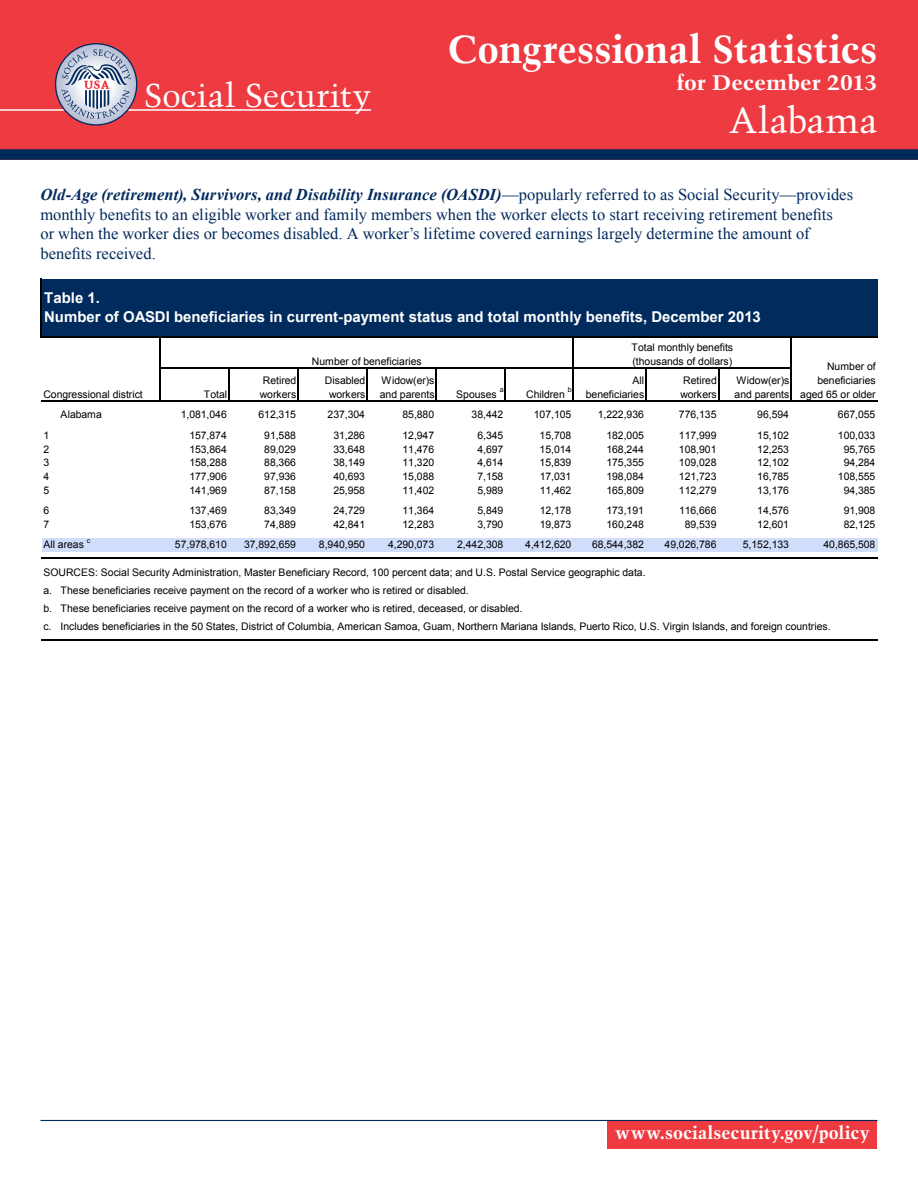
<style>
.page{position:relative;width:918px;height:1188px;background:#fff}
.page>*{position:absolute;margin:0;border:0;box-sizing:border-box;transform-origin:0 0}
.Front_Page_Title{font:700 39px "Trump Mediaeval";color:#fff}
.State_Name{font:36px "Trump Mediaeval";color:#fff}
.t1{font:33px "Trump Mediaeval";letter-spacing:-.005em;color:#fff}
.Front_Page_Date{font:700 21px "Trump Mediaeval";letter-spacing:-.005em;color:#fff;scale:1.1 1}
.t2{font:700 18px "Trump Mediaeval";letter-spacing:.005em;color:#fff}
.t3{font:16.5px/19.5px "Times New Roman";color:#00295c}
.t4{font:700 15px/19.2px "Arial";color:#fff}
.t5{font:10.5px/13.6px "Arial";letter-spacing:-.005em;color:#000}
.t6{font:7.05px "Arial";color:#000}
.s1{font-weight:700;font-style:italic}
</style>
<div class="page">
<div style="left:0;top:0;width:918px;height:160px;background:#ee3a41"></div>
<div style="left:0;top:149px;width:918px;height:11px;background:#00295c"></div>
<hr style="left:0;top:109px;width:371px;height:2px;background:#fff">
<div style="left:608px;top:1121px;width:270px;height:28px;background:#ee3a41"></div>
<hr style="left:40px;top:1120px;width:838px;height:1px;background:#00295c">
<svg style="left:56px;top:44px;width:81px;height:81px"></svg>
<div style="left:55px;top:43px;width:82px;height:83px;border:1px solid #00295c;border-radius:50%"></div>
<svg style="left:62px;top:49px;width:69px;height:70px;background:#afadc0"></svg>
<div style="left:42px;top:279px;width:836px;height:59px;background:#002b5c"></div>
<div style="left:42px;top:538px;width:836px;height:14px;background:#d1defb"></div>
<hr style="left:41px;top:278px;width:1px;height:60px;background:#000">
<hr style="left:159px;top:338px;width:2px;height:64px;background:#000">
<hr style="left:573px;top:338px;width:1px;height:64px;background:#000">
<hr style="left:790px;top:338px;width:2px;height:64px;background:#000">
<hr style="left:228px;top:369px;width:2px;height:33px;background:#000">
<hr style="left:297px;top:369px;width:2px;height:33px;background:#000">
<hr style="left:366px;top:369px;width:2px;height:33px;background:#000">
<hr style="left:436px;top:369px;width:1px;height:33px;background:#000">
<hr style="left:505px;top:369px;width:1px;height:33px;background:#000">
<hr style="left:645px;top:369px;width:2px;height:33px;background:#000">
<hr style="left:718px;top:369px;width:1px;height:33px;background:#000">
<hr style="left:42px;top:337px;width:836px;height:1px;background:#000">
<hr style="left:161px;top:367px;width:631px;height:2px;background:#000">
<hr style="left:41px;top:400px;width:837px;height:2px;background:#000">
<hr style="left:41px;top:558px;width:837px;height:1px;background:#000">
<hr style="left:41px;top:640px;width:837px;height:1px;background:#000">
<h3 class="t1" style="left:144px;top:75px;width:228px">Social Security</h3>
<p class="Front_Page_Title" style="left:447px;top:24px;width:432px">Congressional Statistics</p>
<p class="Front_Page_Date" style="left:677px;top:69px;width:184px">for December 2013</p>
<p class="State_Name" style="left:729px;top:98px;width:150px">Alabama</p>
<p class="t3" style="left:40px;top:185px;width:814px"><span class="s1">Old-Age (retirement), Survivors, and Disability Insurance (OASDI)</span>—popularly referred to as Social Security—provides monthly benefits to an eligible worker and family members when the worker elects to start receiving retirement benefits<br>or when the worker dies or becomes disabled. A worker’s lifetime covered earnings largely determine the amount of benefits received.</p>
<p class="t4" style="left:44px;top:288px;width:718px">Table 1.<br>Number of OASDI beneficiaries in current-payment status and total monthly benefits, December 2013</p>
<p class="t5" style="left:312px;top:354px;width:111px">Number of beneficiaries</p>
<p class="t5" style="left:632px;top:341px;width:103px">Total monthly benefits (thousands of dollars)</p>
<p class="t5" style="left:800px;top:360px;width:77px;text-align:right">Number of beneficiaries aged 65 or older</p>
<p class="t5" style="left:260px;top:374px;width:38px">Retired workers</p>
<p class="t5" style="left:325px;top:374px;width:42px;text-align:center">Disabled workers</p>
<p class="t5" style="left:380px;top:374px;width:56px">Widow(er)s and parents</p>
<p class="t6" style="left:568px;top:385px;width:5px">b</p>
<p class="t5" style="left:586px;top:374px;width:60px;text-align:right">All beneficiaries</p>
<p class="t5" style="left:680px;top:374px;width:38px">Retired workers</p>
<p class="t5" style="left:735px;top:374px;width:56px">Widow(er)s and parents</p>
<p class="t5" style="left:456px;top:387px;width:42px">Spouses</p>
<p class="t6" style="left:500px;top:385px;width:5px">a</p>
<p class="t5" style="left:526px;top:387px;width:40px">Children</p>
<p class="t5" style="left:204px;top:387px;width:25px">Total</p>
<p class="t5" style="left:43px;top:387px;width:101px">Congressional district</p>
<p class="t5" style="left:43px;top:428px;width:7px;text-align:justify">1<br>2<br>3<br>4<br>5</p>
<p class="t5" style="left:61px;top:408px;width:43px">Alabama</p>
<p class="t5" style="left:181px;top:408px;width:48px">1,081,046</p>
<p class="t5" style="left:258px;top:408px;width:39px">612,315</p>
<p class="t5" style="left:328px;top:408px;width:39px">237,304</p>
<p class="t5" style="left:402px;top:408px;width:33px">85,880</p>
<p class="t5" style="left:472px;top:408px;width:33px">38,442</p>
<p class="t5" style="left:534px;top:408px;width:39px">107,105</p>
<p class="t5" style="left:598px;top:408px;width:48px">1,222,936</p>
<p class="t5" style="left:679px;top:408px;width:39px">776,135</p>
<p class="t5" style="left:757px;top:408px;width:33px">96,594</p>
<p class="t5" style="left:838px;top:408px;width:39px">667,055</p>
<p class="t5" style="left:189px;top:428px;width:39px">157,874</p>
<p class="t5" style="left:264px;top:428px;width:33px">91,588</p>
<p class="t5" style="left:333px;top:428px;width:33px">31,286</p>
<p class="t5" style="left:402px;top:428px;width:33px">12,947</p>
<p class="t5" style="left:477px;top:428px;width:27px">6,345</p>
<p class="t5" style="left:540px;top:428px;width:33px">15,708</p>
<p class="t5" style="left:606px;top:428px;width:39px">182,005</p>
<p class="t5" style="left:679px;top:428px;width:39px">117,999</p>
<p class="t5" style="left:757px;top:428px;width:33px">15,102</p>
<p class="t5" style="left:838px;top:428px;width:39px">100,033</p>
<p class="t5" style="left:189px;top:442px;width:39px">153,864</p>
<p class="t5" style="left:264px;top:442px;width:33px">89,029</p>
<p class="t5" style="left:333px;top:442px;width:33px">33,648</p>
<p class="t5" style="left:402px;top:442px;width:33px">11,476</p>
<p class="t5" style="left:477px;top:442px;width:27px">4,697</p>
<p class="t5" style="left:540px;top:442px;width:33px">15,014</p>
<p class="t5" style="left:606px;top:442px;width:39px">168,244</p>
<p class="t5" style="left:679px;top:442px;width:39px">108,901</p>
<p class="t5" style="left:757px;top:442px;width:33px">12,253</p>
<p class="t5" style="left:844px;top:442px;width:33px">95,765</p>
<p class="t5" style="left:189px;top:456px;width:39px">158,288</p>
<p class="t5" style="left:264px;top:456px;width:33px">88,366</p>
<p class="t5" style="left:333px;top:456px;width:33px">38,149</p>
<p class="t5" style="left:402px;top:456px;width:33px">11,320</p>
<p class="t5" style="left:477px;top:456px;width:27px">4,614</p>
<p class="t5" style="left:540px;top:456px;width:33px">15,839</p>
<p class="t5" style="left:606px;top:456px;width:39px">175,355</p>
<p class="t5" style="left:679px;top:456px;width:39px">109,028</p>
<p class="t5" style="left:757px;top:456px;width:33px">12,102</p>
<p class="t5" style="left:844px;top:456px;width:33px">94,284</p>
<p class="t5" style="left:189px;top:469px;width:39px">177,906</p>
<p class="t5" style="left:264px;top:469px;width:33px">97,936</p>
<p class="t5" style="left:333px;top:469px;width:33px">40,693</p>
<p class="t5" style="left:403px;top:469px;width:33px">15,088</p>
<p class="t5" style="left:477px;top:469px;width:27px">7,158</p>
<p class="t5" style="left:540px;top:469px;width:33px">17,031</p>
<p class="t5" style="left:606px;top:469px;width:39px">198,084</p>
<p class="t5" style="left:679px;top:469px;width:39px">121,723</p>
<p class="t5" style="left:757px;top:469px;width:33px">16,785</p>
<p class="t5" style="left:838px;top:469px;width:39px">108,555</p>
<p class="t5" style="left:189px;top:483px;width:39px">141,969</p>
<p class="t5" style="left:264px;top:483px;width:33px">87,158</p>
<p class="t5" style="left:333px;top:483px;width:33px">25,958</p>
<p class="t5" style="left:403px;top:483px;width:33px">11,402</p>
<p class="t5" style="left:477px;top:483px;width:27px">5,989</p>
<p class="t5" style="left:540px;top:483px;width:33px">11,462</p>
<p class="t5" style="left:606px;top:483px;width:39px">165,809</p>
<p class="t5" style="left:679px;top:483px;width:39px">112,279</p>
<p class="t5" style="left:757px;top:483px;width:33px">13,176</p>
<p class="t5" style="left:844px;top:483px;width:33px">94,385</p>
<p class="t5" style="left:189px;top:504px;width:39px">137,469</p>
<p class="t5" style="left:264px;top:504px;width:33px">83,349</p>
<p class="t5" style="left:333px;top:504px;width:33px">24,729</p>
<p class="t5" style="left:403px;top:504px;width:33px">11,364</p>
<p class="t5" style="left:477px;top:504px;width:27px">5,849</p>
<p class="t5" style="left:540px;top:504px;width:33px">12,178</p>
<p class="t5" style="left:606px;top:504px;width:39px">173,191</p>
<p class="t5" style="left:679px;top:504px;width:39px">116,666</p>
<p class="t5" style="left:757px;top:504px;width:33px">14,576</p>
<p class="t5" style="left:844px;top:504px;width:33px">91,908</p>
<p class="t5" style="left:189px;top:517px;width:39px">153,676</p>
<p class="t5" style="left:264px;top:517px;width:33px">74,889</p>
<p class="t5" style="left:333px;top:517px;width:33px">42,841</p>
<p class="t5" style="left:403px;top:517px;width:33px">12,283</p>
<p class="t5" style="left:477px;top:517px;width:27px">3,790</p>
<p class="t5" style="left:540px;top:517px;width:33px">19,873</p>
<p class="t5" style="left:606px;top:517px;width:39px">160,248</p>
<p class="t5" style="left:685px;top:517px;width:33px">89,539</p>
<p class="t5" style="left:757px;top:517px;width:33px">12,601</p>
<p class="t5" style="left:844px;top:517px;width:33px">82,125</p>
<p class="t5" style="left:175px;top:538px;width:53px">57,978,610</p>
<p class="t5" style="left:244px;top:538px;width:53px">37,892,659</p>
<p class="t5" style="left:319px;top:538px;width:48px">8,940,950</p>
<p class="t5" style="left:388px;top:538px;width:48px">4,290,073</p>
<p class="t5" style="left:457px;top:538px;width:48px">2,442,308</p>
<p class="t5" style="left:525px;top:538px;width:48px">4,412,620</p>
<p class="t5" style="left:592px;top:538px;width:53px">68,544,382</p>
<p class="t5" style="left:665px;top:538px;width:53px">49,026,786</p>
<p class="t5" style="left:743px;top:538px;width:48px">5,152,133</p>
<p class="t5" style="left:824px;top:538px;width:53px">40,865,508</p>
<p class="t5" style="left:43px;top:504px;width:7px">6<br>7</p>
<p class="t5" style="left:43px;top:538px;width:42px">All areas</p>
<p class="t6" style="left:87px;top:536px;width:5px">c</p>
<p class="t5" style="left:61px;top:581px;width:771px;line-height:18.1px">These beneficiaries receive payment on the record of a worker who is retired or disabled.<br>These beneficiaries receive payment on the record of a worker who is retired, deceased, or disabled.<br>Includes beneficiaries in the 50 States, District of Columbia, American Samoa, Guam, Northern Mariana Islands, Puerto Rico, U.S. Virgin Islands, and foreign countries.</p>
<p class="t5" style="left:43px;top:565px;width:604px">SOURCES: Social Security Administration, Master Beneficiary Record, 100 percent data; and U.S. Postal Service geographic data.</p>
<p class="t5" style="left:43px;top:581px;width:10px;line-height:18.1px;text-align:justify">a. b. c.</p>
<h3 class="t2" style="left:615px;top:1121px;width:256px">www.socialsecurity.gov/policy</h3>
</div>
